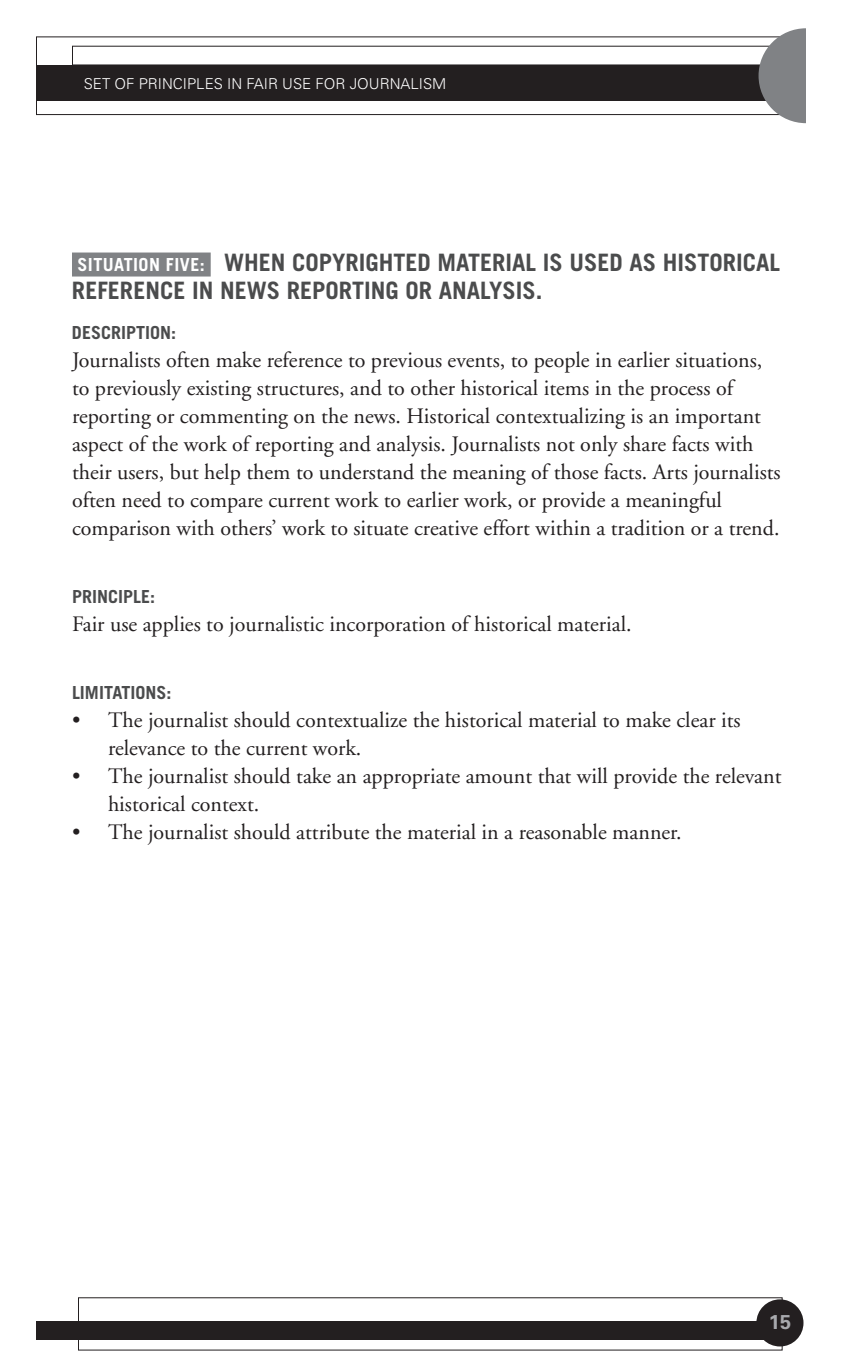
<style>
.page{position:relative;width:864px;height:1368px;background:#fff}
.page>*{position:absolute;margin:0;border:0;box-sizing:border-box;transform-origin:0 0}
.t1{font:700 24px/28px "Trade Gothic";color:#4b4c4d}
.t2{font:22px/28px "Adobe Garamond";color:#231f20}
.t3{font:700 20px "Univers";color:#a8a9ad}
.t4{font:700 18px "Trade Gothic";color:#4b4c4d}
.t5{font:300 15px "Univers";color:#fff}
.s1{font-size:18px;color:#fff}
</style>
<div class="page">
<div style="left:36px;top:65px;width:792px;height:36px;background:#231f20"></div>
<div style="left:37px;top:1321px;width:756px;height:18px;background:#231f20"></div>
<div style="left:36px;top:36px;width:756px;height:79px;border:1px solid #231f20"></div>
<div style="left:757px;top:1300px;width:46px;height:46px;background:#231f20;border-radius:50%"></div>
<div style="left:756px;top:1299px;width:48px;height:47px;border:2px solid #231f20;border-radius:50%"></div>
<div style="left:759px;top:28px;width:94px;height:95px;background:#808285;border-radius:50%"></div>
<div style="left:807px;top:11px;width:57px;height:151px;background:#fff"></div>
<div style="left:72px;top:253px;width:139px;height:24px;background:#808285"></div>
<p class="t5" style="left:84px;top:75px;width:364px">SET OF PRINCIPLES IN FAIR USE FOR JOURNALISM</p>
<p class="t1" style="left:72px;top:248px;width:710px"><span class="s1">SITUATION FIVE:</span> WHEN COPYRIGHTED MATERIAL IS USED AS HISTORICAL<br>REFERENCE IN NEWS REPORTING OR ANALYSIS.</p>
<p class="t4" style="left:72px;top:322px;width:106px">DESCRIPTION:</p>
<p class="t2" style="left:72px;top:348px;width:710px">Journalists often make reference to previous events, to people in earlier situations, to previously existing structures, and to other historical items in the process of reporting or commenting on the news. Historical contextualizing is an important aspect of the work of reporting and analysis. Journalists not only share facts with their users, but help them to understand the meaning of those facts. Arts journalists often need to compare current work to earlier work, or provide a meaningful comparison with others’ work to situate creative effort within a tradition or a trend.</p>
<p class="t4" style="left:72px;top:586px;width:85px">PRINCIPLE:</p>
<p class="t2" style="left:72px;top:612px;width:561px">Fair use applies to journalistic incorporation of historical material.</p>
<p class="t4" style="left:72px;top:682px;width:101px">LIMITATIONS:</p>
<p class="t2" style="left:108px;top:706px;width:634px;text-indent:-36px">• The journalist should contextualize the historical material to make clear its relevance to the current work.</p>
<p class="t2" style="left:108px;top:762px;width:675px;text-indent:-36px">• The journalist should take an appropriate amount that will provide the relevant historical context.</p>
<p class="t2" style="left:72px;top:818px;width:611px">• The journalist should attribute the material in a reasonable manner.</p>
<p class="t3" style="left:769px;top:1310px;width:24px">15</p>
</div>
